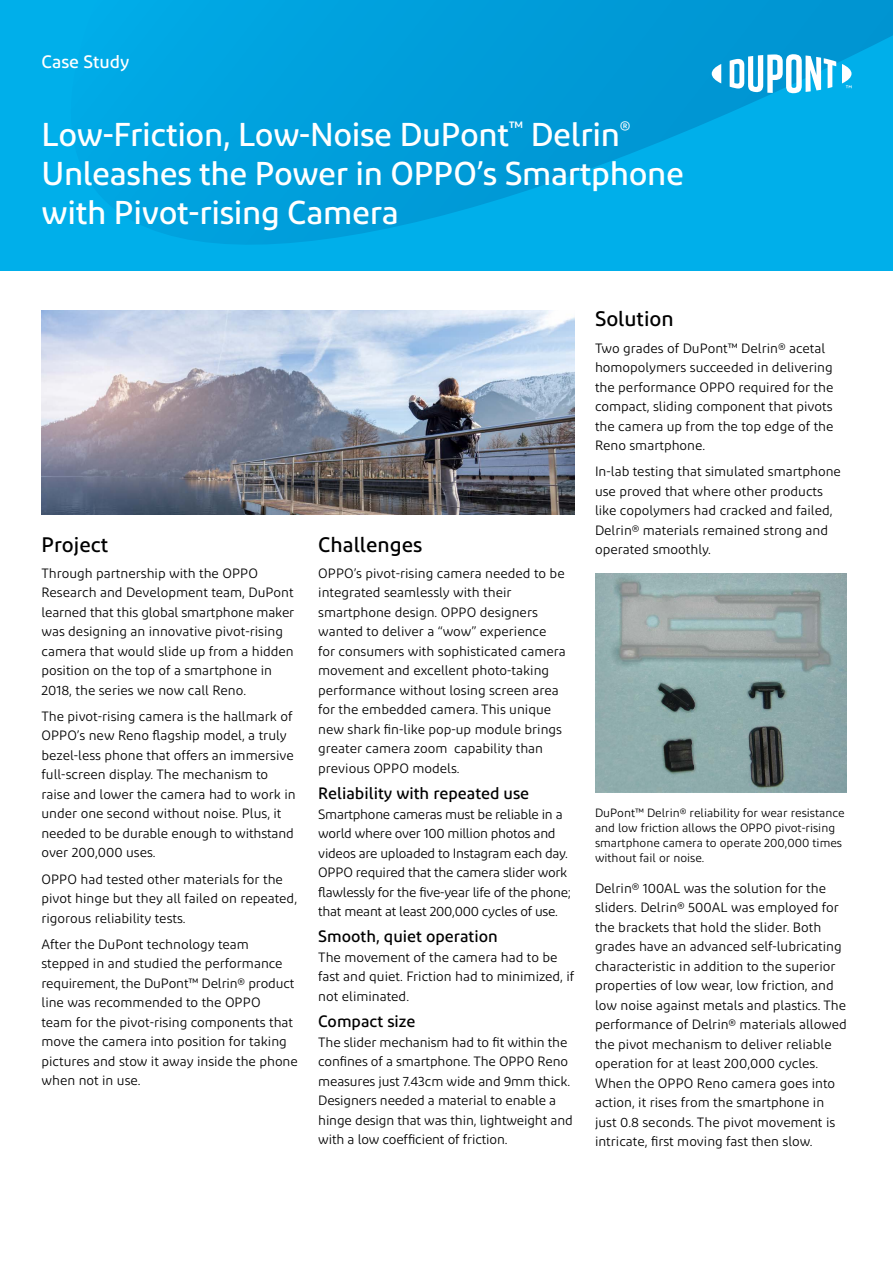
<style>
.page{position:relative;width:893px;height:1263px;background:#fff}
.page>*{position:absolute;margin:0;border:0;box-sizing:border-box;transform-origin:0 0}
.t1{font:500 33px/39px "Diodrum";letter-spacing:-.01em;color:#fff}
.t2{font:500 21px "Diodrum";color:#000}
.t3{font:500 18px "Diodrum";color:#fff}
.t4{font:500 16.5px "Diodrum";color:#000}
.t5{font:13.5px/19.5px "Diodrum";color:#000}
.t6{font:13.5px/19.5px "Diodrum";letter-spacing:-.02em;color:#000}
.t7{font:12px/15px "Diodrum";color:#000}
</style>
<div class="page">
<div style="left:0;top:0;width:893px;height:270px;background:#00afea"></div>
<svg style="left:62px;top:0;width:831px;height:271px"></svg>
<svg style="left:712px;top:64px;width:9px;height:19px"></svg>
<svg style="left:730px;top:54px;width:106px;height:39px;background:#80cdeb"></svg>
<svg style="left:842px;top:64px;width:9px;height:24px"></svg>
<img style="left:41px;top:310px;width:534px;height:204px">
<img style="left:595px;top:574px;width:251px;height:219px">
<h3 class="t3" style="left:41px;top:50px;width:90px">Case Study</h3>
<h1 class="t1" style="left:41px;top:114px;width:644px">Low-Friction, Low-Noise DuPont<sup>™</sup> Delrin<sup>®<br></sup>Unleashes the Power in OPPO’s Smartphone with Pivot-rising Camera</h1>
<h2 class="t2" style="left:41px;top:531px;width:68px">Project</h2>
<p class="t5" style="left:41px;top:563px;width:254px">Through partnership with the OPPO Research and Development team, DuPont learned that this global smartphone maker was designing an innovative pivot-rising camera that would slide up from a hidden position on the top of a smartphone in 2018, the series we now call Reno.</p>
<p class="t5" style="left:41px;top:706px;width:256px">The pivot-rising camera is the hallmark of OPPO’s new Reno flagship model, a truly bezel-less phone that offers an immersive full-screen display. The mechanism to raise and lower the camera had to work in under one second without noise. Plus, it needed to be durable enough to withstand over 200,000 uses.</p>
<p class="t5" style="left:41px;top:869px;width:257px">OPPO had tested other materials for the pivot hinge but they all failed on repeated, rigorous reliability tests.</p>
<p class="t5" style="left:41px;top:934px;width:258px">After the DuPont technology team stepped in and studied the performance requirement, the DuPont™ Delrin® product line was recommended to the OPPO<br>team for the pivot-rising components that move the camera into position for taking pictures and stow it away inside the phone when not in use.</p>
<h2 class="t2" style="left:318px;top:531px;width:106px">Challenges</h2>
<p class="t5" style="left:318px;top:563px;width:249px">OPPO’s pivot-rising camera needed to be integrated seamlessly with their smartphone design. OPPO designers wanted to deliver a “wow” experience for consumers with sophisticated camera movement and excellent photo-taking performance without losing screen area for the embedded camera. This unique new shark fin-like pop-up module brings greater camera zoom capability than previous OPPO models.</p>
<p class="t4" style="left:318px;top:783px;width:212px">Reliability with repeated use</p>
<p class="t6" style="left:318px;top:804px;width:254px">Smartphone cameras must be reliable in a world where over 100 million photos and videos are uploaded to Instagram each day.<br>OPPO required that the camera slider work flawlessly for the five-year life of the phone; that meant at least 200,000 cycles of use.</p>
<p class="t4" style="left:318px;top:926px;width:181px">Smooth, quiet operation</p>
<p class="t5" style="left:318px;top:947px;width:258px">The movement of the camera had to be fast and quiet. Friction had to minimized, if not eliminated.</p>
<p class="t4" style="left:318px;top:1011px;width:99px">Compact size</p>
<p class="t5" style="left:318px;top:1032px;width:256px">The slider mechanism had to fit within the confines of a smartphone. The OPPO Reno measures just 7.43cm wide and 9mm thick.<br>Designers needed a material to enable a hinge design that was thin, lightweight and with a low coefficient of friction.</p>
<h2 class="t2" style="left:595px;top:306px;width:80px">Solution</h2>
<p class="t5" style="left:595px;top:338px;width:240px">Two grades of DuPont™ Delrin® acetal homopolymers succeeded in delivering the performance OPPO required for the compact, sliding component that pivots the camera up from the top edge of the Reno smartphone.</p>
<p class="t5" style="left:595px;top:462px;width:247px">In-lab testing that simulated smartphone use proved that where other products like copolymers had cracked and failed, Delrin® materials remained strong and operated smoothly.</p>
<p class="t7" style="left:595px;top:805px;width:251px">DuPont™ Delrin® reliability for wear resistance and low friction allows the OPPO pivot-rising smartphone camera to operate 200,000 times without fail or noise.</p>
<p class="t5" style="left:595px;top:878px;width:253px">Delrin® 100AL was the solution for the sliders. Delrin® 500AL was employed for the brackets that hold the slider. Both grades have an advanced self-lubricating characteristic in addition to the superior properties of low wear, low friction, and low noise against metals and plastics. The performance of Delrin® materials allowed the pivot mechanism to deliver reliable operation for at least 200,000 cycles.<br>When the OPPO Reno camera goes into action, it rises from the smartphone in just 0.8 seconds. The pivot movement is intricate, first moving fast then slow.</p>
</div>
